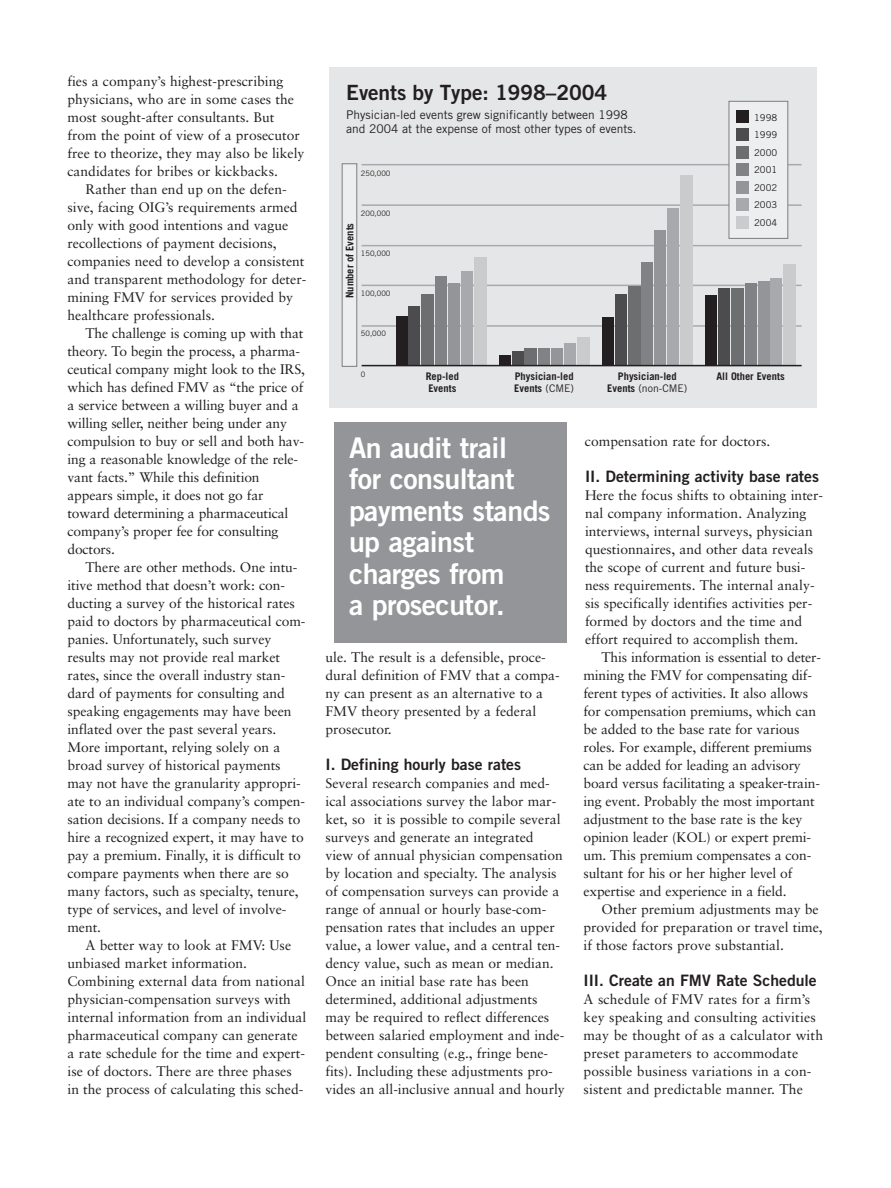
<style>
.page{position:relative;width:891px;height:1188px;background:#fff}
.page>*{position:absolute;margin:0;border:0;box-sizing:border-box;transform-origin:0 0}
.t1{font:28.5px/31.5px "Trade Gothic Bold Two";letter-spacing:-.02em;color:#fff}
.t2{font:21px "Trade Gothic Bold Two";letter-spacing:-.005em;color:#231f20}
.t3{font:15.75px "Trade Gothic Bold Two";color:#231f20}
.t4{font:13.8px/18px "Sabon";color:#231f20}
.t5{font:12px/14.2px "Trade Gothic";color:#231f20}
.t6{font:700 10.5px/12.8px "Trade Gothic";color:#231f20}
.t7{font:9.45px/17.5px "Trade Gothic";color:#231f20;text-align:justify}
.t8{font:7.5px "Trade Gothic";color:#231f20}
.s1{font-weight:400}
</style>
<div class="page">
<div style="left:334px;top:422px;width:233px;height:221px;background:#939598"></div>
<div style="left:329px;top:68px;width:488px;height:340px;background:#e5e6e7"></div>
<div style="left:342px;top:164px;width:15px;height:202px;background:#edeeef"></div>
<div style="left:342px;top:163px;width:15px;height:204px;border:1px solid #7b7d7f"></div>
<hr style="left:362px;top:325px;width:439px;height:2px;background:#a7a9ac">
<hr style="left:362px;top:285px;width:439px;height:1px;background:#a7a9ac">
<hr style="left:362px;top:245px;width:439px;height:1px;background:#a7a9ac">
<hr style="left:362px;top:204px;width:439px;height:2px;background:#a7a9ac">
<hr style="left:362px;top:164px;width:439px;height:1px;background:#a7a9ac">
<div style="left:396px;top:316px;width:11px;height:50px;background:#231f20"></div>
<div style="left:408px;top:306px;width:12px;height:60px;background:#4c4c4e"></div>
<div style="left:421px;top:294px;width:13px;height:72px;background:#6d6e70"></div>
<div style="left:435px;top:276px;width:12px;height:90px;background:#808285"></div>
<div style="left:448px;top:283px;width:12px;height:83px;background:#939598"></div>
<div style="left:461px;top:271px;width:12px;height:95px;background:#a7a9ac"></div>
<div style="left:474px;top:257px;width:13px;height:109px;background:#c9cbcc"></div>
<div style="left:499px;top:356px;width:12px;height:10px;background:#231f20"></div>
<div style="left:512px;top:352px;width:11px;height:14px;background:#4c4c4e"></div>
<div style="left:525px;top:348px;width:12px;height:18px;background:#6d6e70"></div>
<div style="left:538px;top:348px;width:12px;height:18px;background:#808285"></div>
<div style="left:551px;top:348px;width:12px;height:18px;background:#939598"></div>
<div style="left:564px;top:343px;width:12px;height:23px;background:#a7a9ac"></div>
<div style="left:577px;top:337px;width:13px;height:29px;background:#c9cbcc"></div>
<div style="left:602px;top:317px;width:12px;height:49px;background:#231f20"></div>
<div style="left:615px;top:294px;width:12px;height:72px;background:#4c4c4e"></div>
<div style="left:628px;top:286px;width:13px;height:80px;background:#6d6e70"></div>
<div style="left:642px;top:262px;width:11px;height:104px;background:#808285"></div>
<div style="left:654px;top:230px;width:12px;height:136px;background:#939598"></div>
<div style="left:667px;top:208px;width:12px;height:158px;background:#a7a9ac"></div>
<div style="left:680px;top:176px;width:13px;height:190px;background:#c9cbcc"></div>
<div style="left:705px;top:295px;width:12px;height:71px;background:#231f20"></div>
<div style="left:718px;top:288px;width:12px;height:78px;background:#4c4c4e"></div>
<div style="left:731px;top:288px;width:13px;height:78px;background:#6d6e70"></div>
<div style="left:745px;top:283px;width:12px;height:83px;background:#808285"></div>
<div style="left:758px;top:282px;width:11px;height:84px;background:#939598"></div>
<div style="left:771px;top:278px;width:11px;height:88px;background:#a7a9ac"></div>
<div style="left:784px;top:264px;width:12px;height:102px;background:#c9cbcc"></div>
<div style="left:729px;top:101px;width:59px;height:137px;background:#edeeef"></div>
<div style="left:729px;top:101px;width:59px;height:138px;border:1px solid #7b7d7f"></div>
<div style="left:736px;top:111px;width:13px;height:12px;background:#231f20"></div>
<div style="left:736px;top:128px;width:13px;height:13px;background:#4c4c4e"></div>
<div style="left:736px;top:146px;width:13px;height:12px;background:#6d6e70"></div>
<div style="left:736px;top:163px;width:13px;height:13px;background:#808285"></div>
<div style="left:736px;top:181px;width:13px;height:12px;background:#939598"></div>
<div style="left:736px;top:198px;width:13px;height:13px;background:#a7a9ac"></div>
<div style="left:736px;top:216px;width:13px;height:12px;background:#c9cbcc"></div>
<hr style="left:362px;top:365px;width:439px;height:1px;background:#231f20">
<p class="t4" style="left:68px;top:73px;width:238px">fies a company’s highest-prescribing physicians, who are in some cases the most sought-after consultants. But from the point of view of a prosecutor free to theorize, they may also be likely candidates for bribes or kickbacks.</p>
<p class="t4" style="left:68px;top:181px;width:240px;text-indent:18px">Rather than end up on the defen&shy;sive, facing OIG’s requirements armed only with good intentions and vague recollections of payment decisions, companies need to develop a consistent and transparent methodology for deter&shy;mining FMV for services provided by healthcare professionals.</p>
<p class="t4" style="left:68px;top:325px;width:239px;text-indent:18px">The challenge is coming up with that theory. To begin the process, a pharma&shy;ceutical company might look to the IRS, which has defined FMV as “the price of a service between a willing buyer and a willing seller, neither being under any compulsion to buy or sell and both hav&shy;ing a reasonable knowledge of the rele&shy;vant facts.” While this definition appears simple, it does not go far toward determining a pharmaceutical company’s proper fee for consulting doctors.</p>
<p class="t4" style="left:68px;top:559px;width:239px;text-indent:18px">There are other methods. One intu&shy;itive method that doesn’t work: con&shy;ducting a survey of the historical rates paid to doctors by pharmaceutical com&shy;panies. Unfortunately, such survey results may not provide real market rates, since the overall industry stan&shy;dard of payments for consulting and speaking engagements may have been inflated over the past several years.<br>More important, relying solely on a broad survey of historical payments may not have the granularity appropri&shy;ate to an individual company’s compen&shy;sation decisions. If a company needs to hire a recognized expert, it may have to pay a premium. Finally, it is difficult to compare payments when there are so many factors, such as specialty, tenure, type of services, and level of involve&shy;ment.</p>
<p class="t4" style="left:68px;top:937px;width:240px;text-indent:18px">A better way to look at FMV: Use unbiased market information.<br>Combining external data from national physician-compensation surveys with internal information from an individual pharmaceutical company can generate a rate schedule for the time and expert&shy;ise of doctors. There are three phases in the process of calculating this sched-</p>
<h2 class="t2" style="left:346px;top:85px;width:263px">Events by Type: 1998–2004</h2>
<p class="t5" style="left:346px;top:109px;width:292px">Physician-led events grew significantly between 1998 and 2004 at the expense of most other types of events.</p>
<p class="t7" style="left:754px;top:109px;width:25px">1998<br>1999<br>2000<br>2001<br>2002<br>2003<br>2004</p>
<p class="t8" style="left:361px;top:171px;width:31px">250,000</p>
<p class="t8" style="left:361px;top:210px;width:31px">200,000</p>
<p class="t6" style="left:344px;top:298px;width:77px;rotate:-90deg">Number of Events</p>
<p class="t8" style="left:361px;top:251px;width:31px">150,000</p>
<p class="t8" style="left:361px;top:291px;width:31px">100,000</p>
<p class="t8" style="left:361px;top:331px;width:27px">50,000</p>
<p class="t8" style="left:361px;top:372px;width:6px">0</p>
<p class="t6" style="left:426px;top:370px;width:35px">Rep-led<br>Events</p>
<p class="t6" style="left:514px;top:370px;width:61px">Physician-led<br>Events <span class="s1">(CME)</span></p>
<p class="t6" style="left:607px;top:370px;width:82px;text-align:center">Physician-led<br>Events <span class="s1">(non-CME)</span></p>
<p class="t6" style="left:716px;top:370px;width:70px">All Other Events</p>
<h1 class="t1" style="left:349px;top:434px;width:203px">An audit trail<br>for consultant payments stands up against charges from<br>a prosecutor.</h1>
<p class="t4" style="left:326px;top:649px;width:236px">ule. The result is a defensible, proce&shy;dural definition of FMV that a compa&shy;ny can present as an alternative to a<br>FMV theory presented by a federal prosecutor.</p>
<p class="t3" style="left:326px;top:758px;width:197px">I. Defining hourly base rates</p>
<p class="t4" style="left:326px;top:775px;width:241px">Several research companies and med&shy;ical associations survey the labor mar&shy;ket, so it is possible to compile several surveys and generate an integrated<br>view of annual physician compensation by location and specialty. The analysis of compensation surveys can provide a range of annual or hourly base-com&shy;pensation rates that includes an upper value, a lower value, and a central ten&shy;dency value, such as mean or median.<br>Once an initial base rate has been determined, additional adjustments may be required to reflect differences between salaried employment and inde&shy;pendent consulting (e.g., fringe bene&shy;fits). Including these adjustments pro&shy;vides an all-inclusive annual and hourly</p>
<p class="t4" style="left:585px;top:433px;width:187px">compensation rate for doctors.</p>
<p class="t3" style="left:585px;top:470px;width:236px">II. Determining activity base rates</p>
<p class="t4" style="left:585px;top:487px;width:240px">Here the focus shifts to obtaining inter&shy;nal company information. Analyzing interviews, internal surveys, physician questionnaires, and other data reveals the scope of current and future busi&shy;ness requirements. The internal analy&shy;sis specifically identifies activities per&shy;formed by doctors and the time and effort required to accomplish them.</p>
<p class="t4" style="left:584px;top:649px;width:239px;text-indent:18px">This information is essential to deter&shy;mining the FMV for compensating dif&shy;ferent types of activities. It also allows for compensation premiums, which can be added to the base rate for various roles. For example, different premiums can be added for leading an advisory board versus facilitating a speaker-train&shy;ing event. Probably the most important adjustment to the base rate is the key opinion leader (KOL) or expert premi&shy;um. This premium compensates a con&shy;sultant for his or her higher level of expertise and experience in a field.</p>
<p class="t4" style="left:584px;top:901px;width:241px;text-indent:18px">Other premium adjustments may be provided for preparation or travel time, if those factors prove substantial.</p>
<p class="t3" style="left:584px;top:974px;width:235px">III. Create an FMV Rate Schedule</p>
<p class="t4" style="left:584px;top:991px;width:241px">A schedule of FMV rates for a firm’s key speaking and consulting activities may be thought of as a calculator with preset parameters to accommodate possible business variations in a con&shy;sistent and predictable manner. The</p>
</div>
